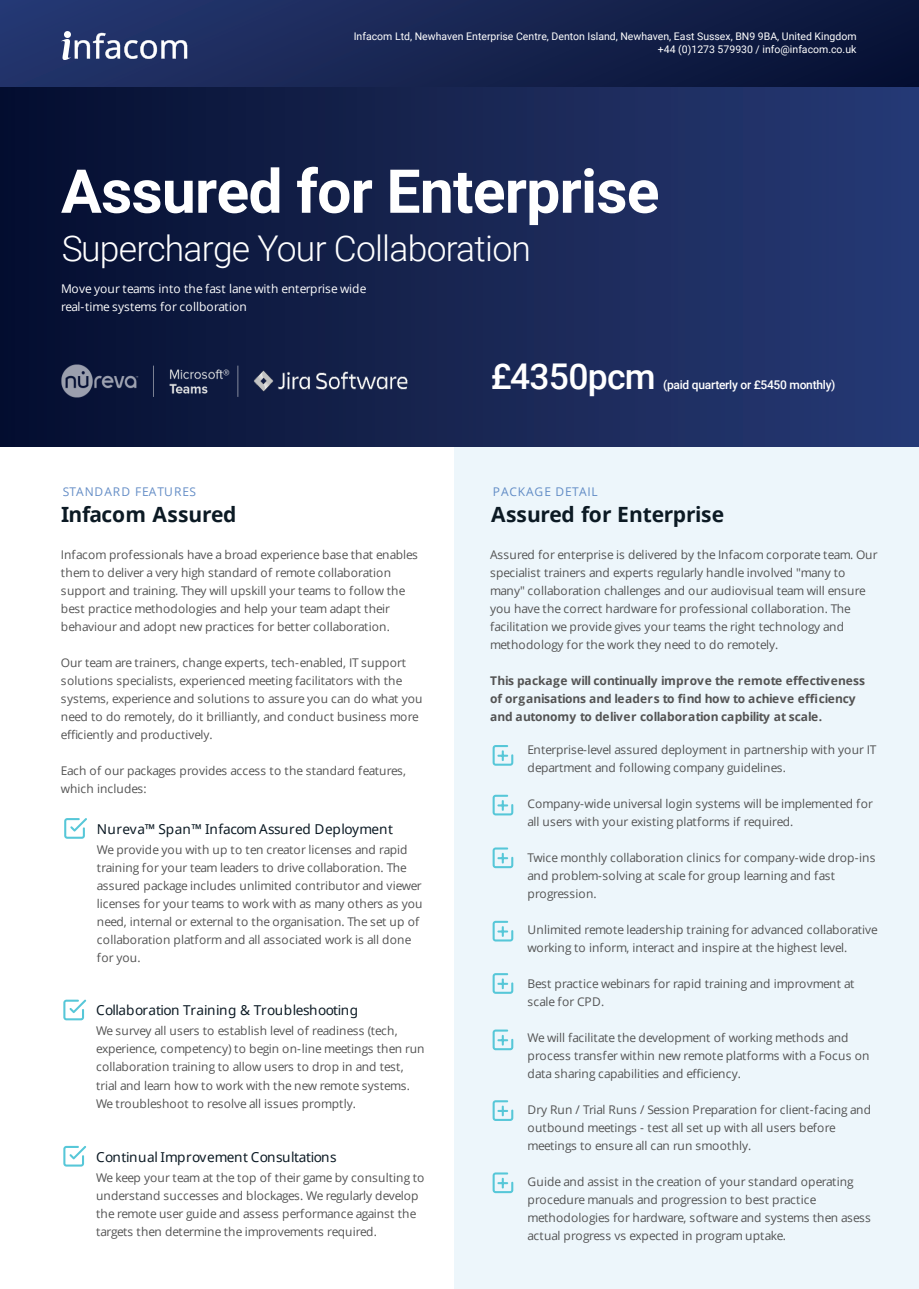
<style>
.page{position:relative;width:919px;height:1289px;background:#fff}
.page>*{position:absolute;margin:0;border:0;box-sizing:border-box;transform-origin:0 0}
.t1{font:700 60.6px "Roboto";letter-spacing:-.01em;color:#fff}
.t2{font:300 35.4px "Roboto";letter-spacing:-.02em;color:#fff}
.t3{font:500 35.4px "Roboto";letter-spacing:-.02em;color:#fff}
.t4{font:700 21px "Noto Sans";letter-spacing:-.015em;color:#0c1a24}
.t5{font:13.65px "Noto Sans";letter-spacing:-.01em;color:#0c1a24}
.t6{font:12px/18px "Open Sans";letter-spacing:-.005em;color:#535353}
.t7{font:700 12px/18px "Open Sans";letter-spacing:-.01em;color:#535353}
.t8{font:12px/18px "Open Sans";letter-spacing:-.005em;color:#fff}
.t9{font:12px "Open Sans";letter-spacing:.065em;color:#3e71b8}
.t10{font:500 12px "Roboto";letter-spacing:-.02em;color:#fff}
.t11{font:10.5px/13.5px "Roboto";color:#fff;text-align:right}
</style>
<div class="page">
<div style="left:454px;top:0;width:464px;height:1288px;background:#edf6fb"></div>
<div style="left:0;top:86px;width:918px;height:360px;background:linear-gradient(to right,#050e2f,#273a75)"></div>
<svg style="left:492px;top:745px;width:21px;height:20px"></svg>
<svg style="left:492px;top:794px;width:21px;height:21px"></svg>
<svg style="left:492px;top:847px;width:21px;height:21px"></svg>
<svg style="left:492px;top:920px;width:21px;height:21px"></svg>
<svg style="left:492px;top:973px;width:21px;height:20px"></svg>
<svg style="left:492px;top:1029px;width:21px;height:21px"></svg>
<svg style="left:492px;top:1100px;width:21px;height:21px"></svg>
<svg style="left:492px;top:1172px;width:21px;height:21px"></svg>
<svg style="left:64px;top:818px;width:23px;height:20px"></svg>
<svg style="left:63px;top:999px;width:23px;height:21px"></svg>
<svg style="left:63px;top:1145px;width:23px;height:21px"></svg>
<div style="left:0;top:0;width:918px;height:86px;background:linear-gradient(to right,#25376f,#091335)"></div>
<img style="left:61px;top:39px;width:9px;height:21px">
<svg style="left:65px;top:32px;width:122px;height:27px"></svg>
<img style="left:61px;top:364px;width:346px;height:33px">
<p class="t11" style="left:354px;top:29px;width:504px">Infacom Ltd, Newhaven Enterprise Centre, Denton Island, Newhaven, East Sussex, BN9 9BA, United Kingdom +44 (0)1273 579930 / info@infacom.co.uk</p>
<h1 class="t1" style="left:61px;top:149px;width:600px">Assured for Enterprise</h1>
<h2 class="t2" style="left:61px;top:224px;width:471px">Supercharge Your Collaboration</h2>
<p class="t8" style="left:61px;top:280px;width:307px">Move your teams into the fast lane with enterprise wide real-time systems for collboration</p>
<p class="t9" style="left:62px;top:483px;width:135px">STANDARD FEATURES</p>
<h3 class="t4" style="left:61px;top:499px;width:177px">Infacom Assured</h3>
<p class="t6" style="left:61px;top:545px;width:358px">Infacom professionals have a broad experience base that enables them to deliver a very high standard of remote collaboration support and training. They will upskill your teams to follow the best practice methodologies and help your team adapt their behaviour and adopt new practices for better collaboration.</p>
<p class="t6" style="left:61px;top:653px;width:363px">Our team are trainers, change experts, tech-enabled, IT support solutions specialists, experienced meeting facilitators with the systems, experience and solutions to assure you can do what you need to do remotely, do it brilliantly, and conduct business more efficiently and productively.</p>
<p class="t6" style="left:61px;top:761px;width:346px">Each of our packages provides access to the standard features, which includes:</p>
<p class="t5" style="left:97px;top:819px;width:297px">Nureva™ Span™ Infacom Assured Deployment</p>
<p class="t6" style="left:97px;top:840px;width:327px">We provide you with up to ten creator licenses and rapid training for your team leaders to drive collaboration. The assured package includes unlimited contributor and viewer licenses for your teams to work with as many others as you need, internal or external to the organisation. The set up of collaboration platform and all associated work is all done for you.</p>
<p class="t5" style="left:96px;top:1001px;width:263px">Collaboration Training &amp; Troubleshooting</p>
<p class="t6" style="left:96px;top:1021px;width:330px">We survey all users to establish level of readiness (tech, experience, competency) to begin on-line meetings then run collaboration training to allow users to drop in and test, trial and learn how to work with the new remote systems.<br>We troubleshoot to resolve all issues promptly.</p>
<p class="t5" style="left:96px;top:1147px;width:242px">Continual Improvement Consultations</p>
<p class="t6" style="left:96px;top:1168px;width:330px">We keep your team at the top of their game by consulting to understand successes and blockages. We regularly develop the remote user guide and assess performance against the targets then determine the improvements required.</p>
<h2 class="t3" style="left:490px;top:352px;width:167px">£4350pcm</h2>
<p class="t10" style="left:663px;top:376px;width:174px">(paid quarterly or £5450 monthly)</p>
<p class="t9" style="left:492px;top:483px;width:106px">PACKAGE DETAIL</p>
<h3 class="t4" style="left:491px;top:499px;width:234px">Assured for Enterprise</h3>
<p class="t6" style="left:490px;top:545px;width:389px">Assured for enterprise is delivered by the Infacom corporate team. Our specialist trainers and experts regularly handle involved "many to many" collaboration challenges and our audiovisual team will ensure you have the correct hardware for professional collaboration. The facilitation we provide gives your teams the right technology and methodology for the work they need to do remotely.</p>
<p class="t7" style="left:490px;top:671px;width:376px">This package will continually improve the remote effectiveness of organisations and leaders to find how to achieve efficiency and autonomy to deliver collaboration capbility at scale.</p>
<p class="t6" style="left:527px;top:740px;width:350px">Enterprise-level assured deployment in partnership with your IT department and following company guidelines.</p>
<p class="t6" style="left:527px;top:794px;width:347px">Company-wide universal login systems will be implemented for all users with your existing platforms if required.</p>
<p class="t6" style="left:527px;top:848px;width:349px">Twice monthly collaboration clinics for company-wide drop-ins and problem-solving at scale for group learning and fast progression.</p>
<p class="t6" style="left:527px;top:920px;width:352px">Unlimited remote leadership training for advanced collaborative working to inform, interact and inspire at the highest level.</p>
<p class="t6" style="left:527px;top:974px;width:328px">Best practice webinars for rapid training and improvment at scale for CPD.</p>
<p class="t6" style="left:527px;top:1028px;width:343px">We will facilitate the development of working methods and process transfer within new remote platforms with a Focus on data sharing capabilities and efficiency.</p>
<p class="t6" style="left:527px;top:1100px;width:345px">Dry Run / Trial Runs / Session Preparation for client-facing and outbound meetings - test all set up with all users before meetings to ensure all can run smoothly.</p>
<p class="t6" style="left:527px;top:1172px;width:345px">Guide and assist in the creation of your standard operating procedure manuals and progression to best practice methodologies for hardware, software and systems then asess actual progress vs expected in program uptake.</p>
</div>
